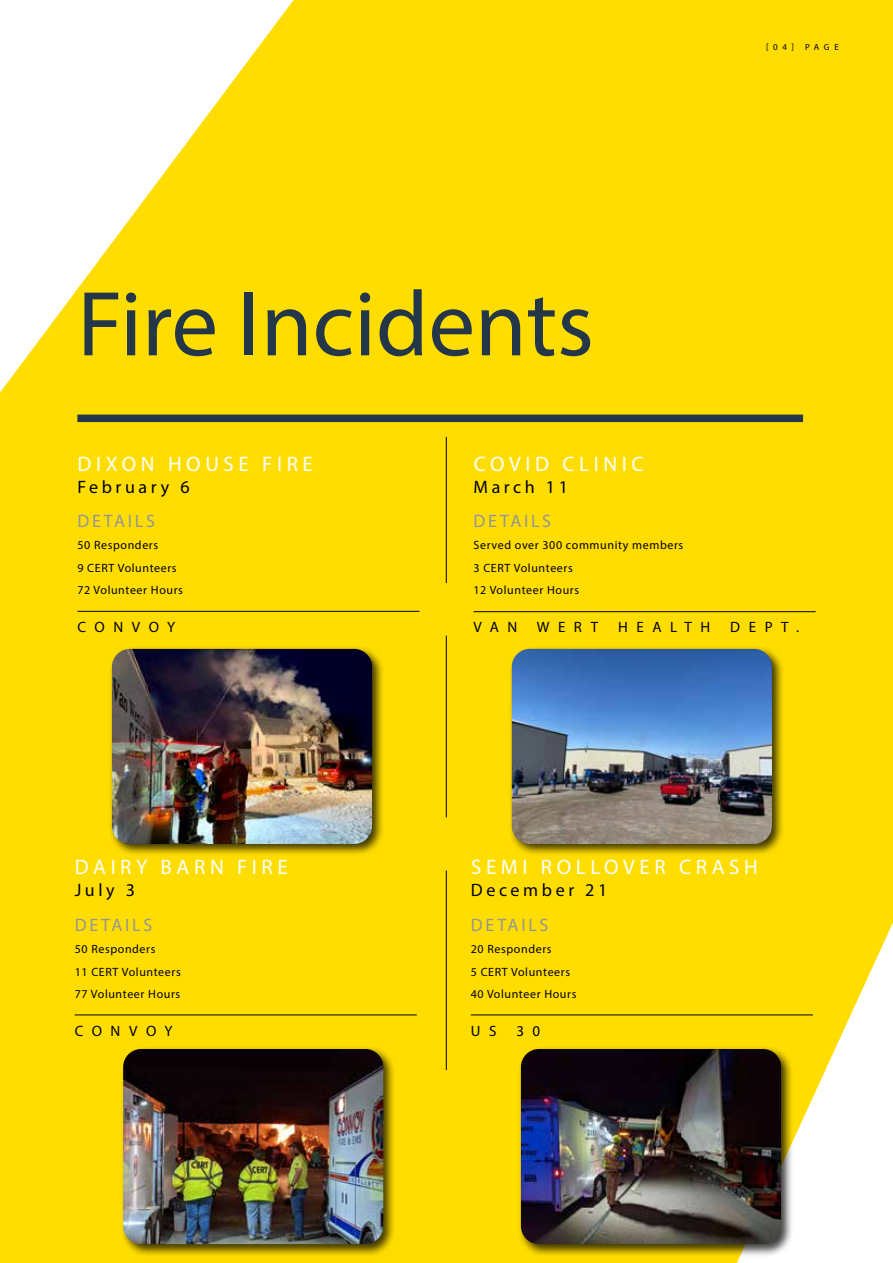
<style>
.page{position:relative;width:893px;height:1263px;background:#fd0}
.page>*{position:absolute;margin:0;border:0;box-sizing:border-box;transform-origin:0 0}
.t1{font:93px "Myriad Pro";color:#243749}
.t2{font:21px "Myriad Pro";letter-spacing:.22em;color:#fff}
.t3{font:18px "Myriad Pro";letter-spacing:.2em;color:#000}
.t4{font:18px "Myriad Pro";letter-spacing:.15em;color:#939598}
.t5{font:15px "Myriad Pro";letter-spacing:.57em;color:#000}
.t6{font:12px/22.5px "Myriad Pro";letter-spacing:.05em;color:#000}
.t7{font:9px "Myriad Pro";letter-spacing:.5em;color:#000}
</style>
<div class="page">
<svg style="left:737px;top:923px;width:156px;height:340px;fill:#fff"></svg>
<div style="left:77px;top:415px;width:726px;height:7px;background:#243748"></div>
<hr style="left:77px;top:611px;width:342px;height:1px;background:#000">
<hr style="left:473px;top:611px;width:343px;height:1px;background:#000">
<hr style="left:75px;top:1014px;width:342px;height:1px;background:#000">
<hr style="left:471px;top:1014px;width:342px;height:1px;background:#000">
<svg style="left:0;top:0;width:294px;height:392px;fill:#fff"></svg>
<hr style="left:446px;top:437px;width:1px;height:146px;background:#000">
<hr style="left:446px;top:636px;width:1px;height:181px;background:#000">
<hr style="left:446px;top:870px;width:1px;height:200px;background:#000">
<div style="left:108px;top:645px;width:277px;height:212px;background:#000;opacity:.75"></div>
<img style="left:112px;top:649px;width:260px;height:195px">
<div style="left:120px;top:1045px;width:276px;height:212px;background:#000;opacity:.75"></div>
<img style="left:123px;top:1049px;width:260px;height:195px">
<div style="left:517px;top:1045px;width:277px;height:212px;background:#000;opacity:.75"></div>
<img style="left:521px;top:1049px;width:260px;height:195px">
<div style="left:508px;top:645px;width:277px;height:212px;background:#000;opacity:.75"></div>
<img style="left:512px;top:649px;width:260px;height:195px">
<p class="t7" style="left:766px;top:42px;width:74px">[04] PAGE</p>
<h1 class="t1" style="left:77px;top:267px;width:518px">Fire Incidents</h1>
<h2 class="t2" style="left:78px;top:451px;width:237px">DIXON HOUSE FIRE</h2>
<h3 class="t3" style="left:77px;top:475px;width:114px">February 6</h3>
<h3 class="t4" style="left:77px;top:510px;width:79px">DETAILS</h3>
<p class="t6" style="left:77px;top:534px;width:107px">50 Responders<br>9 CERT Volunteers<br>72 Volunteer Hours</p>
<h2 class="t2" style="left:474px;top:451px;width:171px">COVID CLINIC</h2>
<h3 class="t3" style="left:473px;top:475px;width:96px">March 11</h3>
<h3 class="t4" style="left:473px;top:510px;width:79px">DETAILS</h3>
<p class="t6" style="left:473px;top:534px;width:211px">Served over 300 community members<br>3 CERT Volunteers<br>12 Volunteer Hours</p>
<p class="t5" style="left:78px;top:617px;width:99px">CONVOY</p>
<p class="t5" style="left:474px;top:617px;width:45px">VAN</p>
<p class="t5" style="left:537px;top:617px;width:63px">WERT</p>
<p class="t5" style="left:618px;top:617px;width:94px">HEALTH</p>
<p class="t5" style="left:730px;top:617px;width:71px">DEPT.</p>
<h2 class="t2" style="left:75px;top:854px;width:214px">DAIRY BARN FIRE</h2>
<h3 class="t3" style="left:75px;top:878px;width:62px">July 3</h3>
<h3 class="t4" style="left:75px;top:913px;width:79px">DETAILS</h3>
<p class="t6" style="left:75px;top:938px;width:108px">50 Responders<br>11 CERT Volunteers<br>77 Volunteer Hours</p>
<h2 class="t2" style="left:471px;top:854px;width:288px">SEMI ROLLOVER CRASH</h2>
<h3 class="t3" style="left:471px;top:878px;width:138px">December 21</h3>
<h3 class="t4" style="left:471px;top:913px;width:79px">DETAILS</h3>
<p class="t6" style="left:471px;top:938px;width:107px">20 Responders<br>5 CERT Volunteers<br>40 Volunteer Hours</p>
<p class="t5" style="left:75px;top:1021px;width:99px">CONVOY</p>
<p class="t5" style="left:471px;top:1021px;width:27px">U S</p>
<p class="t5" style="left:516px;top:1021px;width:25px">3 0</p>
</div>
